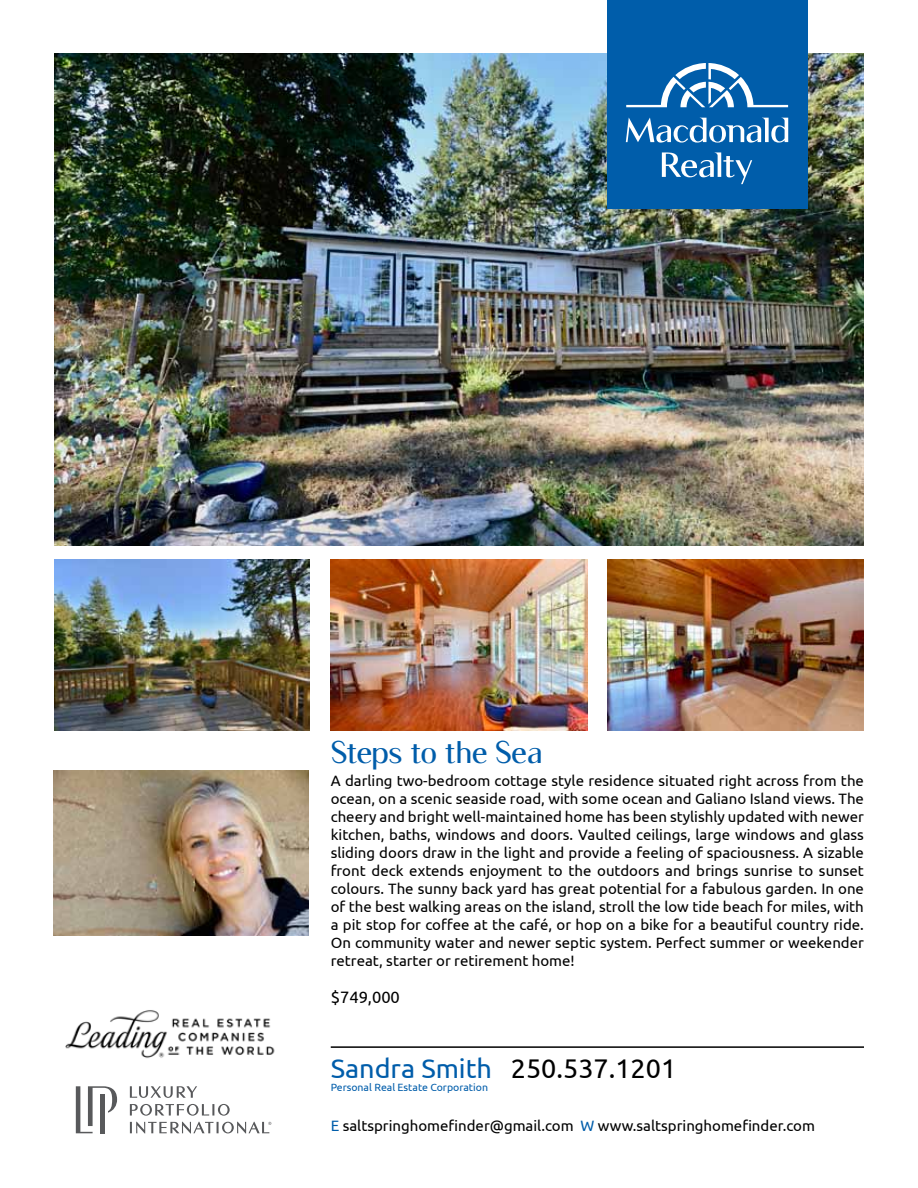
<style>
.page{position:relative;width:918px;height:1188px;background:#fff}
.page>*{position:absolute;margin:0;border:0;box-sizing:border-box;transform-origin:0 0}
.t1{font:30px "Luxia";letter-spacing:-.02em;color:#005daa}
.t2{font:27px "Ubuntu";color:#000}
.t3{font:16.5px "Ubuntu";color:#000}
.t4{font:15px/18px "Ubuntu";color:#000;text-align:justify}
.t5{font:10.5px "Ubuntu";color:#005daa}
.s1{color:#005daa}
</style>
<div class="page">
<img style="left:54px;top:54px;width:810px;height:492px">
<hr style="left:331px;top:1046px;width:533px;height:2px;background:#000">
<div style="left:608px;top:0;width:200px;height:209px;background:#005daa"></div>
<svg style="left:626px;top:118px;width:162px;height:25px"></svg>
<svg style="left:662px;top:152px;width:90px;height:32px"></svg>
<svg style="left:626px;top:63px;width:162px;height:44px"></svg>
<img style="left:54px;top:559px;width:256px;height:171px">
<img style="left:331px;top:559px;width:256px;height:171px">
<img style="left:608px;top:559px;width:256px;height:171px">
<img style="left:54px;top:771px;width:255px;height:164px">
<svg style="left:76px;top:1086px;width:41px;height:47px"></svg>
<div style="left:100px;top:1094px;width:5px;height:39px;background:#58595b"></div>
<svg style="left:130px;top:1104px;width:100px;height:12px"></svg>
<svg style="left:130px;top:1086px;width:67px;height:12px"></svg>
<svg style="left:130px;top:1122px;width:141px;height:12px"></svg>
<img style="left:65px;top:1010px;width:210px;height:49px">
<h1 class="t1" style="left:331px;top:734px;width:213px">Steps to the Sea</h1>
<p class="t4" style="left:331px;top:771px;width:535px">A darling two-bedroom cottage style residence situated right across from the ocean, on a scenic seaside road, with some ocean and Galiano Island views. The cheery and bright well-maintained home has been stylishly updated with newer kitchen, baths, windows and doors. Vaulted ceilings, large windows and glass sliding doors draw in the light and provide a feeling of spaciousness. A sizable front deck extends enjoyment to the outdoors and brings sunrise to sunset colours. The sunny back yard has great potential for a fabulous garden. In one of the best walking areas on the island, stroll the low tide beach for miles, with a pit stop for coffee at the café, or hop on a bike for a beautiful country ride.<br>On community water and newer septic system. Perfect summer or weekender retreat, starter or retirement home!</p>
<p class="t3" style="left:331px;top:987px;width:71px">$749,000</p>
<h2 class="t2" style="left:331px;top:1052px;width:347px"><span class="s1">Sandra Smith</span> 250.537.1201</h2>
<p class="t5" style="left:331px;top:1081px;width:159px">Personal Real Estate Corporation</p>
<p class="t4" style="left:331px;top:1116px;width:486px"><span class="s1">E</span> saltspringhomefinder@gmail.com <span class="s1">W</span> www.saltspringhomefinder.com</p>
</div>
